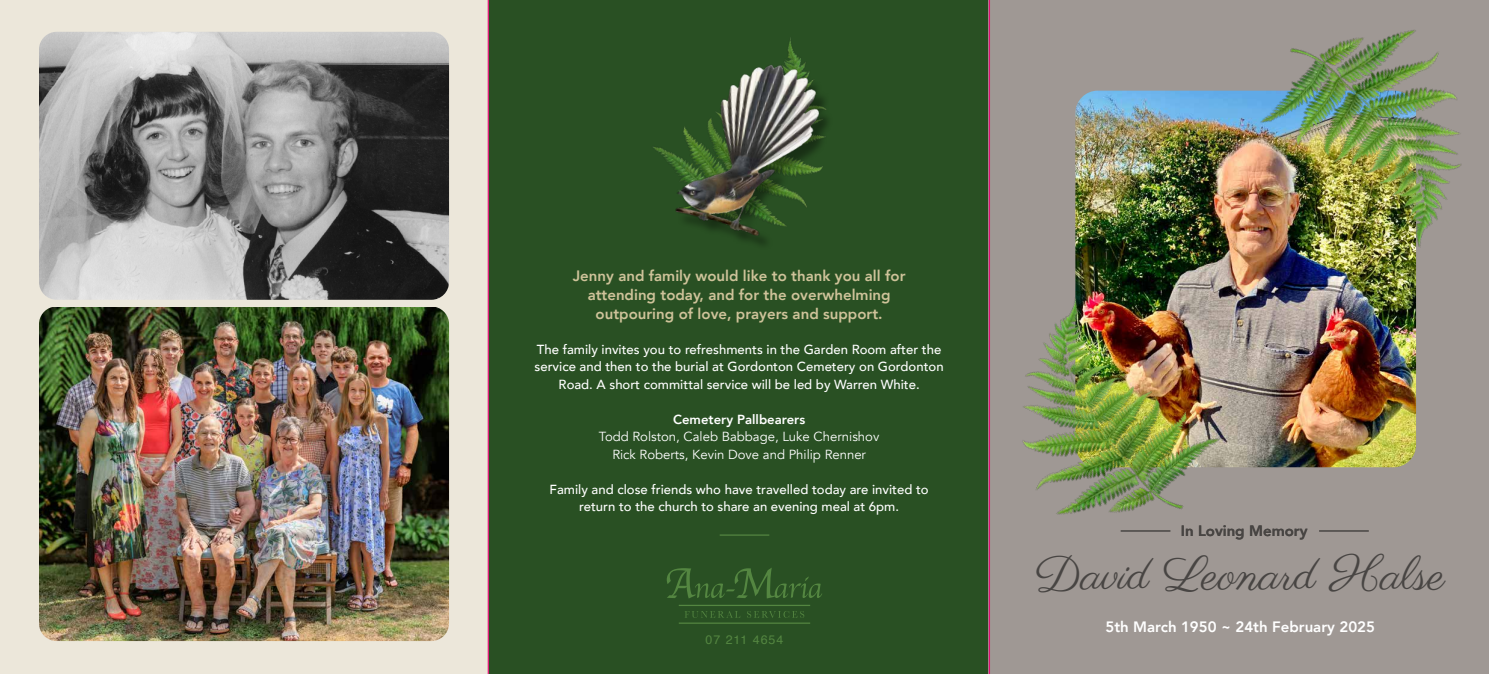
<style>
.page{position:relative;width:1489px;height:674px;background:#fff}
.page>*{position:absolute;margin:0;border:0;box-sizing:border-box;transform-origin:0 0}
.t1{font:47.5px "Parisienne";color:#484543}
.t2{font:800 15px/18.8px "Avenir";color:#cfc39a;text-align:center}
.t3{font:800 15px "Avenir";color:#fff}
.t4{font:800 15px "Avenir";color:#484543}
.t5{font:500 13.12px/17.5px "Avenir";color:#fff;text-align:center}
.t6{font:13.12px/17.5px "Avenir";color:#fff;text-align:center}
.t7{font:800 13.12px "Avenir";color:#fff}
.t8{font:12.38px "Helvetica";letter-spacing:.08em;color:#548641}
</style>
<div class="page">
<div style="left:489px;top:0;width:999px;height:673px;background:#295023"></div>
<div style="left:988px;top:0;width:500px;height:673px;background:#9f9894"></div>
<div style="left:0;top:0;width:489px;height:673px;background:#ece7da"></div>
<svg style="left:666px;top:568px;width:156px;height:30px"></svg>
<hr style="left:678px;top:604px;width:132px;height:1px;background:#548641">
<hr style="left:678px;top:622px;width:132px;height:1px;background:#548641">
<svg style="left:685px;top:611px;width:55px;height:6px"></svg>
<svg style="left:747px;top:611px;width:57px;height:6px"></svg>
<img style="left:39px;top:307px;width:410px;height:333px">
<img style="left:39px;top:32px;width:410px;height:267px">
<img style="left:1075px;top:91px;width:340px;height:376px">
<img style="left:1022px;top:290px;width:229px;height:242px">
<img style="left:1232px;top:30px;width:230px;height:222px">
<hr style="left:719px;top:534px;width:50px;height:1px;background:#548641">
<hr style="left:487px;top:0;width:2px;height:673px;background:#e01173">
<hr style="left:988px;top:0;width:2px;height:673px;background:#e01173">
<img style="left:654px;top:49px;width:174px;height:194px">
<hr style="left:1120px;top:530px;width:50px;height:1px;background:#484543">
<hr style="left:1318px;top:530px;width:50px;height:1px;background:#484543">
<p class="t2" style="left:573px;top:266px;width:334px">Jenny and family would like to thank you all for attending today, and for the overwhelming outpouring of love, prayers and support.</p>
<p class="t5" style="left:534px;top:339px;width:410px">The family invites you to refreshments in the Garden Room after the service and then to the burial at Gordonton Cemetery on Gordonton<br>Road. A short committal service will be led by Warren White.</p>
<p class="t7" style="left:673px;top:408px;width:134px">Cemetery Pallbearers</p>
<p class="t6" style="left:599px;top:428px;width:282px">Todd Rolston, Caleb Babbage, Luke Chernishov<br>Rick Roberts, Kevin Dove and Philip Renner</p>
<p class="t5" style="left:549px;top:479px;width:381px">Family and close friends who have travelled today are invited to return to the church to share an evening meal at 6pm.</p>
<p class="t8" style="left:705px;top:629px;width:79px">07 211 4654</p>
<p class="t4" style="left:1180px;top:518px;width:128px">In Loving Memory</p>
<h1 class="t1" style="left:1035px;top:545px;width:411px">David Leonard Halse</h1>
<p class="t3" style="left:1105px;top:614px;width:271px">5th March 1950 ~ 24th February 2025</p>
</div>
